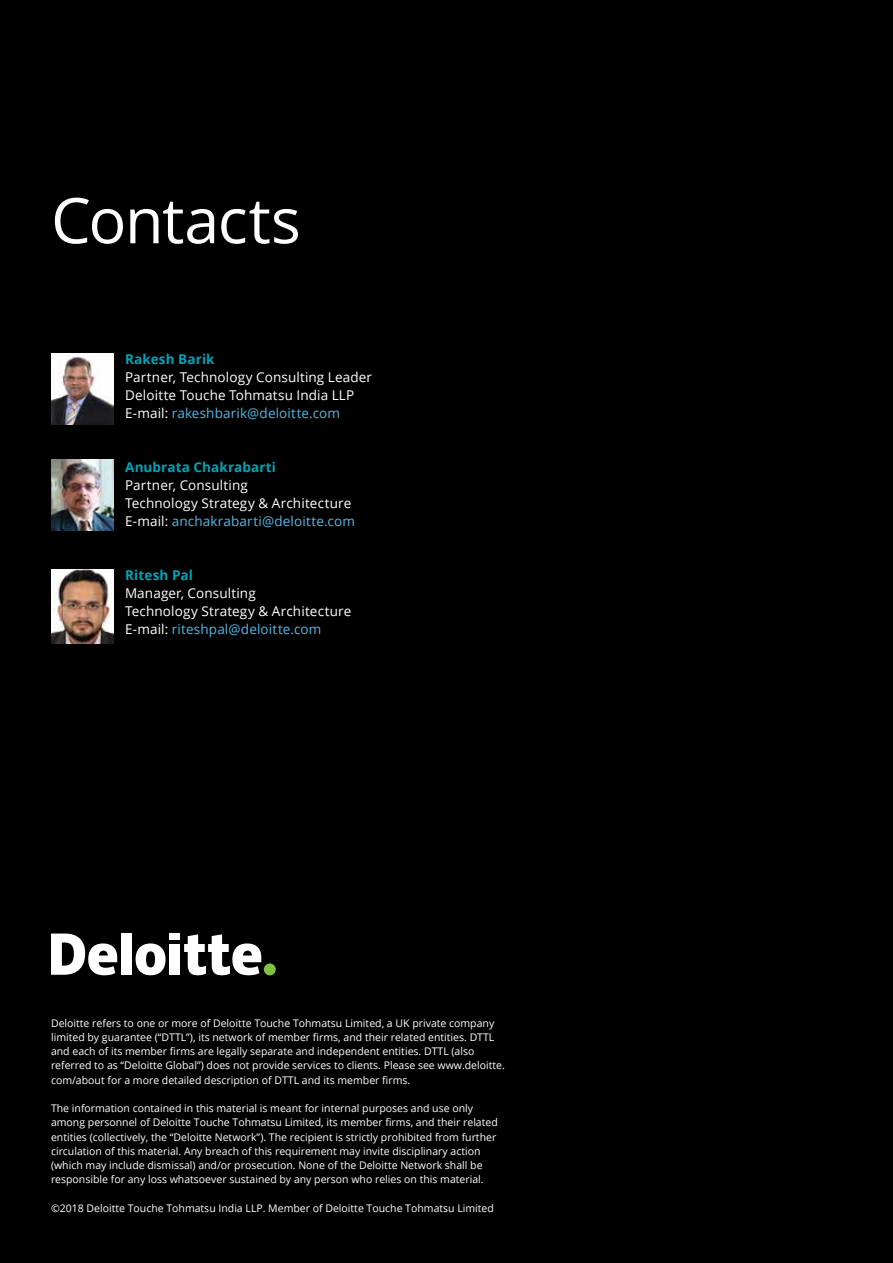
<style>
.page{position:relative;width:893px;height:1263px;background:#000}
.page>*{position:absolute;margin:0;border:0;box-sizing:border-box;transform-origin:0 0}
.t1{font:63px "Open Sans";letter-spacing:-.025em;color:#fff}
.t2{font:13.5px/18px "Open Sans";letter-spacing:.01em;color:#fff}
.t3{font:700 13.5px "Open Sans";letter-spacing:.01em;color:#00a5b8}
.t4{font:10.5px/14.2px "Open Sans";color:#fff}
.s1{color:#52b9e9}
</style>
<div class="page">
<div style="left:264px;top:963px;width:12px;height:12px;background:#80c242;border-radius:50%"></div>
<div style="left:121px;top:933px;width:11px;height:42px;background:#fff"></div>
<svg style="left:136px;top:943px;width:30px;height:32px"></svg>
<div style="left:170px;top:944px;width:10px;height:31px;background:#fff"></div>
<div style="left:170px;top:933px;width:10px;height:7px;background:#fff"></div>
<svg style="left:184px;top:934px;width:77px;height:41px"></svg>
<svg style="left:51px;top:933px;width:66px;height:42px"></svg>
<img style="left:51px;top:460px;width:62px;height:71px">
<img style="left:51px;top:569px;width:62px;height:75px">
<img style="left:51px;top:353px;width:62px;height:71px">
<h1 class="t1" style="left:51px;top:177px;width:251px">Contacts</h1>
<p class="t3" style="left:125px;top:349px;width:91px">Rakesh Barik</p>
<p class="t2" style="left:125px;top:367px;width:249px">Partner, Technology Consulting Leader<br>Deloitte Touche Tohmatsu India LLP<br>E-mail: <span class="s1">rakeshbarik@deloitte.com</span></p>
<p class="t3" style="left:125px;top:457px;width:152px">Anubrata Chakrabarti</p>
<p class="t2" style="left:125px;top:475px;width:231px">Partner, Consulting<br>Technology Strategy &amp; Architecture<br>E-mail: <span class="s1">anchakrabarti@deloitte.com</span></p>
<p class="t3" style="left:125px;top:565px;width:69px">Ritesh Pal</p>
<p class="t2" style="left:125px;top:583px;width:228px">Manager, Consulting<br>Technology Strategy &amp; Architecture<br>E-mail: <span class="s1">riteshpal@deloitte.com</span></p>
<p class="t4" style="left:51px;top:1015px;width:455px">Deloitte refers to one or more of Deloitte Touche Tohmatsu Limited, a UK private company limited by guarantee (“DTTL”), its network of member firms, and their related entities. DTTL and each of its member firms are legally separate and independent entities. DTTL (also referred to as “Deloitte Global”) does not provide services to clients. Please see www.deloitte. com/about for a more detailed description of DTTL and its member firms.</p>
<p class="t4" style="left:51px;top:1101px;width:448px">The information contained in this material is meant for internal purposes and use only among personnel of Deloitte Touche Tohmatsu Limited, its member firms, and their related entities (collectively, the “Deloitte Network”). The recipient is strictly prohibited from further circulation of this material. Any breach of this requirement may invite disciplinary action (which may include dismissal) and/or prosecution. None of the Deloitte Network shall be responsible for any loss whatsoever sustained by any person who relies on this material.</p>
<p class="t4" style="left:51px;top:1201px;width:444px">©2018 Deloitte Touche Tohmatsu India LLP. Member of Deloitte Touche Tohmatsu Limited</p>
</div>
